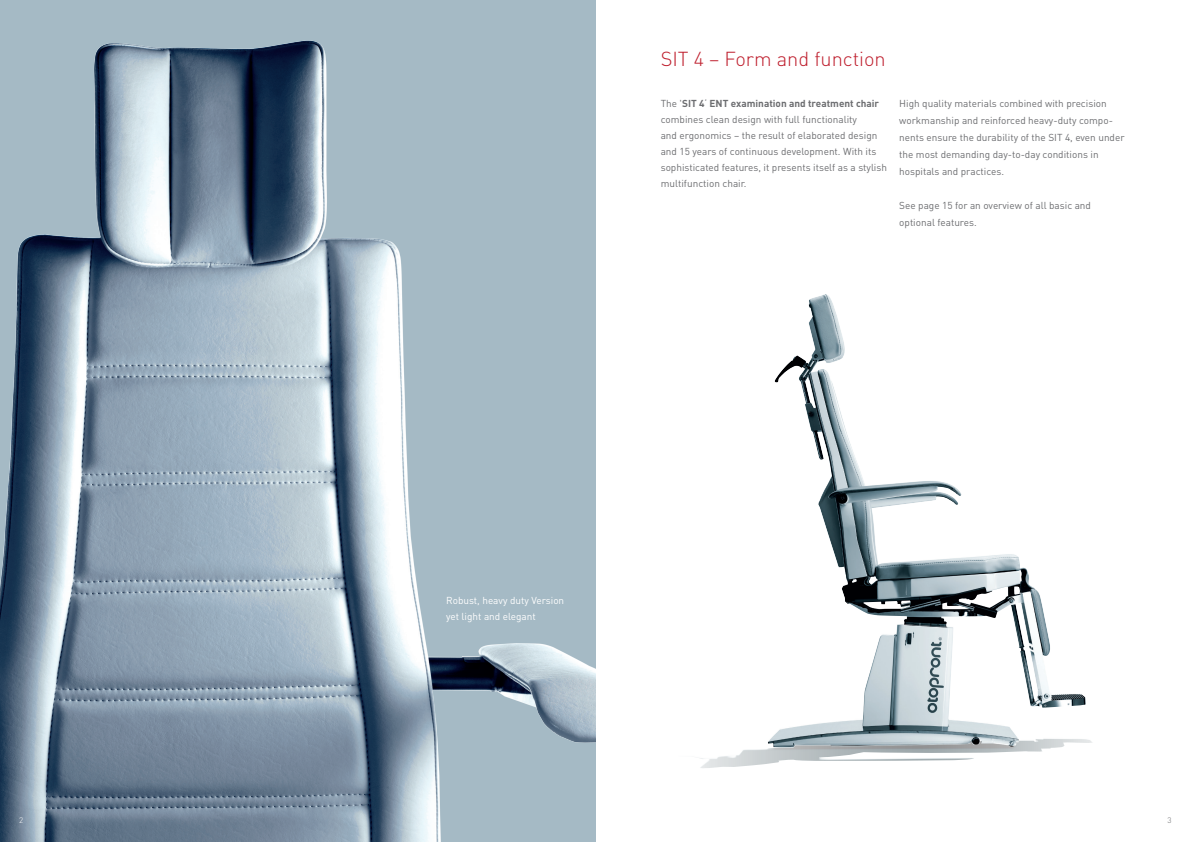
<style>
.page{position:relative;width:1191px;height:842px;background:#fff}
.page>*{position:absolute;margin:0;border:0;box-sizing:border-box;transform-origin:0 0}
.t1{font:300 20px "DIN Pro";color:#be1d2c}
.t2{font:10px/16px "DIN Pro";color:#6c6d70}
.t3{font:10px/16px "DIN Pro";color:#fff}
.t4{font:300 8px "DIN Pro";color:#fff}
.t5{font:300 8px "DIN Pro";color:#6c6d70}
.s1{font-weight:700}
</style>
<div class="page">
<img style="left:0;top:0;width:595px;height:842px">
<img style="left:774px;top:294px;width:311px;height:414px">
<img style="left:771px;top:623px;width:248px;height:115px">
<img style="left:700px;top:738px;width:392px;height:30px">
<h1 class="t1" style="left:660px;top:45px;width:227px">SIT 4 – Form and function</h1>
<p class="t2" style="left:660px;top:95px;width:228px">The '<span class="s1">SIT 4</span>‘ <span class="s1">ENT examination and treatment chair </span>combines clean design with full functionality<br>and ergonomics – the result of elaborated design and 15 years of continuous development. With its sophisticated features, it presents itself as a stylish multifunction chair.</p>
<p class="t2" style="left:899px;top:94px;width:227px;line-height:17px">High quality materials combined with precision workmanship and reinforced heavy-duty compo&shy;nents ensure the durability of the SIT 4, even under the most demanding day-to-day conditions in hospitals and practices.</p>
<p class="t2" style="left:899px;top:196px;width:193px;line-height:17px">See page 15 for an overview of all basic and optional features.</p>
<p class="t3" style="left:446px;top:592px;width:120px">Robust, heavy duty Version yet light and elegant</p>
<p class="t4" style="left:19px;top:815px;width:6px">2</p>
<p class="t5" style="left:1167px;top:815px;width:6px">3</p>
</div>
